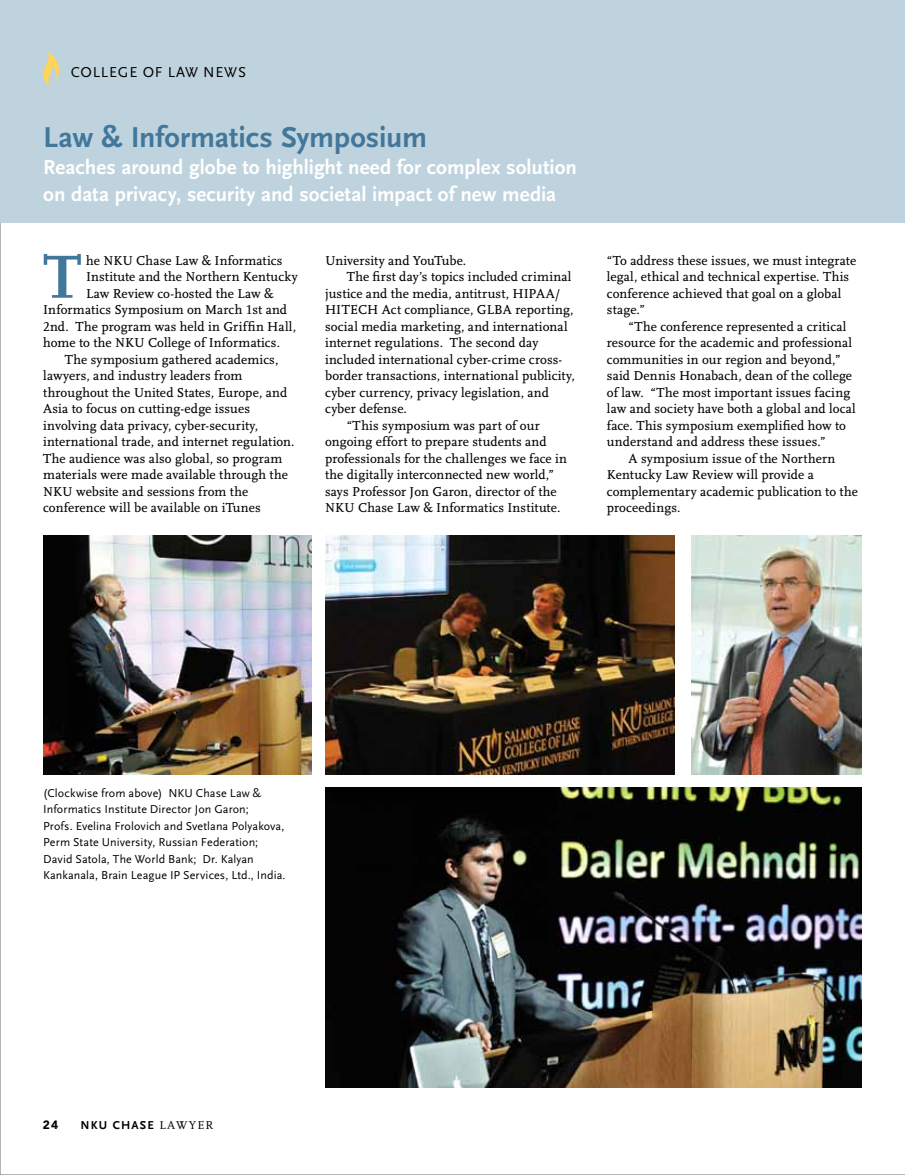
<style>
.page{position:relative;width:905px;height:1175px;background:#fff}
.page>*{position:absolute;margin:0;border:0;box-sizing:border-box;transform-origin:0 0}
.t1{font:700 63.45px "AD Scala";color:#42779c}
.t2{font:700 30px "Scala Sans LF";letter-spacing:-.005em;color:#42779c}
.t3{font:700 21px/27px "Scala Sans LF";color:#fff}
.t4{font:15px "Scala Sans LF";letter-spacing:.05em;color:#000}
.t5{font:13.5px/16.5px "AD Scala Romein";letter-spacing:.01em;color:#000}
.t6{font:12px/16.5px "Scala Sans LF";letter-spacing:.005em;color:#000}
.t7{font:700 12px "Scala Sans LF";letter-spacing:.1em;color:#000}
.t8{font:900 12px "Avenir";color:#000}
.s1{font-family:"Scala LF"}
.s2{font-family:"AD Scala Caps Romein";font-weight:400}
</style>
<div class="page">
<div style="left:0;top:0;width:904px;height:222px;background:#bed3dd"></div>
<img style="left:43px;top:535px;width:268px;height:239px">
<img style="left:691px;top:535px;width:170px;height:239px">
<img style="left:325px;top:787px;width:536px;height:301px">
<img style="left:325px;top:535px;width:350px;height:239px">
<svg style="left:43px;top:52px;width:16px;height:35px"></svg>
<p class="t4" style="left:71px;top:64px;width:177px">COLLEGE OF LAW N EWS</p>
<h2 class="t2" style="left:43px;top:121px;width:385px">Law &amp; I nformatics Symposium</h2>
<h3 class="t3" style="left:43px;top:154px;width:535px">Reaches around globe to highlight need for complex solution on data privacy, security and societal impact of new media</h3>
<h1 class="t1" style="left:43px;top:241px;width:40px">T</h1>
<p class="t5" style="left:86px;top:252px;width:198px">he NKU Chase Law &amp; Informatics</p>
<p class="t5" style="left:86px;top:269px;width:213px">Institute and the Northern Kentucky</p>
<p class="t5" style="left:86px;top:285px;width:189px">Law Review co-hosted the Law &amp;</p>
<p class="t5" style="left:43px;top:302px;width:245px">Informatics Symposium on March <span class="s1">1</span>st and</p>
<p class="t5" style="left:43px;top:318px;width:254px"><span class="s1">2</span>nd. The program was held in Griffin Hall,</p>
<p class="t5" style="left:43px;top:335px;width:238px">home to the NKU College of Informatics.</p>
<p class="t5" style="left:65px;top:351px;width:215px">The symposium gathered academics,</p>
<p class="t5" style="left:43px;top:368px;width:201px">lawyers, and industry leaders from</p>
<p class="t5" style="left:43px;top:384px;width:245px">throughout the United States, Europe, and</p>
<p class="t5" style="left:43px;top:401px;width:208px">Asia to focus on cutting-edge issues</p>
<p class="t5" style="left:43px;top:417px;width:217px">involving data privacy, cyber-security,</p>
<p class="t5" style="left:43px;top:434px;width:253px">international trade, and internet regulation.</p>
<p class="t5" style="left:43px;top:450px;width:241px">The audience was also global, so program</p>
<p class="t5" style="left:43px;top:467px;width:246px">materials were made available through the</p>
<p class="t5" style="left:43px;top:483px;width:206px">NKU website and sessions from the</p>
<p class="t5" style="left:43px;top:500px;width:219px">conference will be available on iTunes</p>
<p class="t5" style="left:325px;top:252px;width:143px">University and YouTube.</p>
<p class="t5" style="left:346px;top:269px;width:226px">The first day’s topics included criminal</p>
<p class="t5" style="left:325px;top:285px;width:237px">justice and the media, antitrust, HIPAA/</p>
<p class="t5" style="left:325px;top:302px;width:250px">HITECH Act compliance, GLBA reporting,</p>
<p class="t5" style="left:325px;top:318px;width:244px">social media marketing, and international</p>
<p class="t5" style="left:325px;top:335px;width:215px">internet regulations. The second day</p>
<p class="t5" style="left:325px;top:351px;width:239px">included international cyber-crime cross-</p>
<p class="t5" style="left:325px;top:368px;width:251px">border transactions, international publicity,</p>
<p class="t5" style="left:325px;top:384px;width:225px">cyber currency, privacy legislation, and</p>
<p class="t5" style="left:325px;top:401px;width:83px">cyber defense.</p>
<p class="t5" style="left:346px;top:417px;width:195px">“This symposium was part of our</p>
<p class="t5" style="left:325px;top:434px;width:223px">ongoing effort to prepare students and</p>
<p class="t5" style="left:325px;top:450px;width:243px">professionals for the challenges we face in</p>
<p class="t5" style="left:325px;top:467px;width:230px">the digitally interconnected new world,”</p>
<p class="t5" style="left:325px;top:483px;width:233px">says Professor Jon Garon, director of the</p>
<p class="t5" style="left:325px;top:500px;width:237px">NKU Chase Law &amp; Informatics Institute.</p>
<p class="t5" style="left:607px;top:252px;width:251px">“To address these issues, we must integrate legal, ethical and technical expertise. This conference achieved that goal on a global stage.”</p>
<p class="t5" style="left:628px;top:318px;width:219px">“The conference represented a critical</p>
<p class="t5" style="left:607px;top:335px;width:247px">resource for the academic and professional</p>
<p class="t5" style="left:607px;top:351px;width:235px">communities in our region and beyond,”</p>
<p class="t5" style="left:607px;top:368px;width:247px">said Dennis Honabach, dean of the college</p>
<p class="t5" style="left:607px;top:384px;width:245px">of law. “The most important issues facing</p>
<p class="t5" style="left:607px;top:401px;width:250px">law and society have both a global and local</p>
<p class="t5" style="left:607px;top:417px;width:241px">face. This symposium exemplified how to</p>
<p class="t5" style="left:607px;top:434px;width:220px">understand and address these issues.”</p>
<p class="t5" style="left:628px;top:450px;width:208px">A symposium issue of the Northern</p>
<p class="t5" style="left:607px;top:467px;width:208px">Kentucky Law Review will provide a</p>
<p class="t5" style="left:607px;top:483px;width:252px">complementary academic publication to the</p>
<p class="t5" style="left:607px;top:500px;width:75px">proceedings.</p>
<p class="t6" style="left:43px;top:784px;width:244px">(Clockwise from above) N KU Chase Law &amp; Informatics Institute Director Jon Garon;<br>Profs. Evelina Frolovich and Svetlana Polyakova, Perm State University, Russian Federation; David Satola, The World Bank; Dr. Kalyan Kankanala, Brain League IP Services, Ltd., India.</p>
<p class="t8" style="left:43px;top:1117px;width:17px">24</p>
<p class="t7" style="left:80px;top:1118px;width:134px">N KU CHASE <span class="s2">LAWYER</span></p>
</div>
